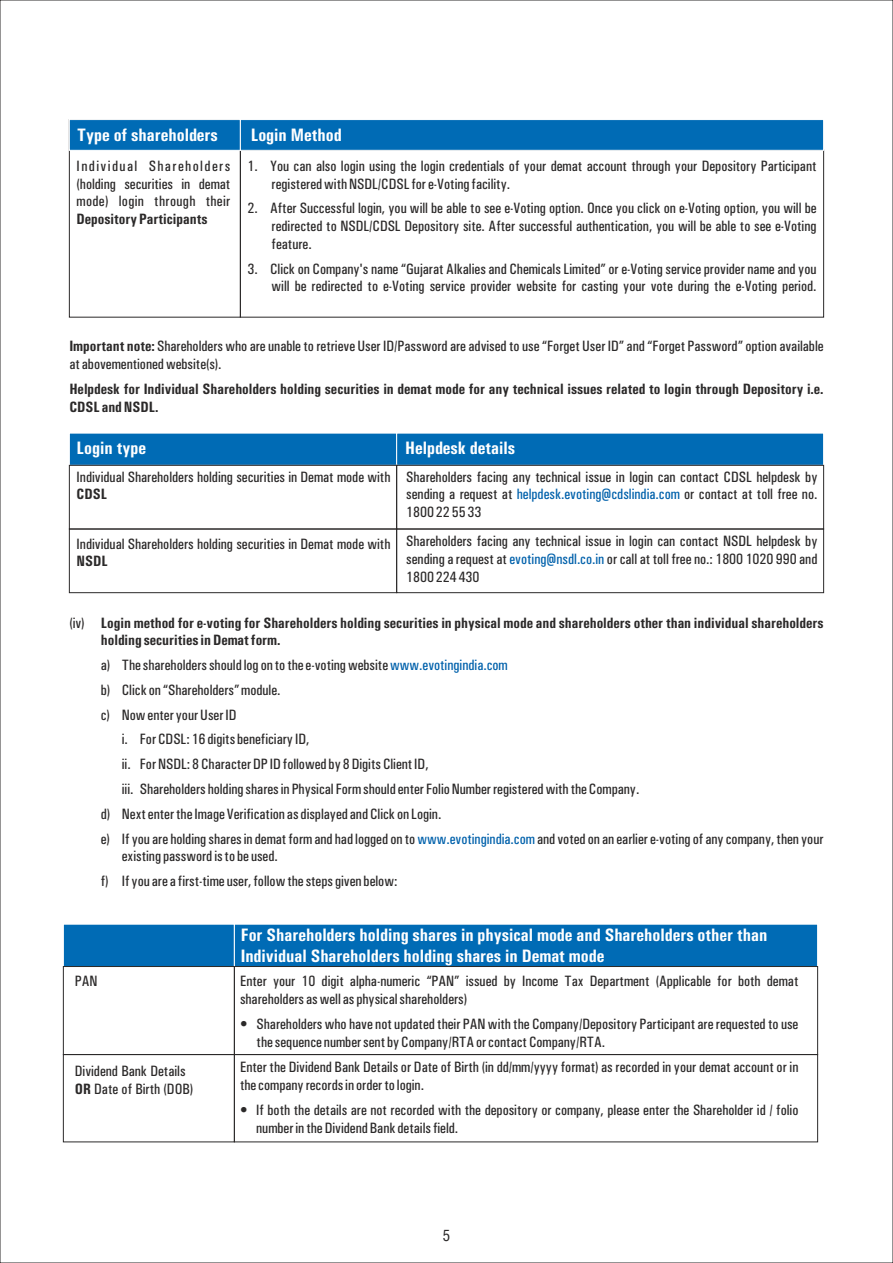
<style>
.page{position:relative;width:893px;height:1263px;background:#fff}
.page>*{position:absolute;margin:0;border:0;box-sizing:border-box;transform-origin:0 0}
.t1{font:700 condensed 18px/21.3px "Univers";color:#fff}
.t2{font:500 condensed 15px/17.7px "Univers";color:#2b2929}
.t3{font:700 condensed 15px/17.7px "Univers";color:#2b2929}
.t4{font:condensed 15px "Swiss 721 BT";color:#2b2929}
.s1{font-weight:700}
.s2{color:#0061ab}
.s3{font-weight:500}
</style>
<div class="page">
<div style="left:69px;top:119px;width:172px;height:199px;border:1px solid #2b2929"></div>
<div style="left:69px;top:433px;width:755px;height:32px;background:#006bb5"></div>
<div style="left:69px;top:465px;width:328px;height:64px;border:1px solid #2b2929"></div>
<div style="left:396px;top:465px;width:428px;height:64px;border:1px solid #2b2929"></div>
<div style="left:69px;top:529px;width:328px;height:64px;border:1px solid #2b2929"></div>
<div style="left:396px;top:529px;width:428px;height:64px;border:1px solid #2b2929"></div>
<svg style="left:69px;top:119px;width:755px;height:32px;background:#1175b9"></svg>
<div style="left:63px;top:924px;width:755px;height:42px;background:#006bb5"></div>
<div style="left:63px;top:966px;width:172px;height:89px;border:1px solid #2b2929"></div>
<div style="left:234px;top:966px;width:584px;height:89px;border:1px solid #2b2929"></div>
<div style="left:63px;top:1054px;width:172px;height:88px;border:1px solid #2b2929"></div>
<div style="left:234px;top:1054px;width:584px;height:88px;border:1px solid #2b2929"></div>
<p class="t1" style="left:77px;top:126px;width:142px">Type of shareholders</p>
<p class="t1" style="left:251px;top:126px;width:92px">Login Method</p>
<p class="t2" style="left:77px;top:158px;width:155px;text-align:justify">Individual Shareholders (holding securities in demat mode) login through their</p>
<p class="t3" style="left:77px;top:211px;width:132px">Depository Participants</p>
<p class="t2" style="left:272px;top:158px;width:546px;text-indent:-24px">1. You can also login using the login credentials of your demat account through your Depository Participant registered with NSDL/CDSL for e-Voting facility.</p>
<p class="t2" style="left:272px;top:201px;width:546px;text-align:justify;text-indent:-24px">2. After Successful login, you will be able to see e-Voting option. Once you click on e-Voting option, you will be redirected to NSDL/CDSL Depository site. After successful authentication, you will be able to see e-Voting feature.</p>
<p class="t2" style="left:248px;top:261px;width:570px;text-align:right">3. Click on Company's name “Gujarat Alkalies and Chemicals Limited” or e-Voting service provider name and you will be redirected to e-Voting service provider website for casting your vote during the e-Voting period.</p>
<p class="t2" style="left:69px;top:339px;width:756px"><span class="s1">Important note:</span> Shareholders who are unable to retrieve User ID/Password are advised to use “Forget User ID” and “Forget Password” option available at abovementioned website(s).</p>
<p class="t3" style="left:69px;top:381px;width:756px">Helpdesk for Individual Shareholders holding securities in demat mode for any technical issues related to login through Depository i.e.<br>CDSL and NSDL.</p>
<p class="t1" style="left:77px;top:439px;width:71px">Login type</p>
<p class="t1" style="left:405px;top:439px;width:111px">Helpdesk details</p>
<p class="t2" style="left:406px;top:469px;width:413px;text-align:justify">Shareholders facing any technical issue in login can contact CDSL helpdesk by sending a request at <span class="s2">helpdesk.evoting@cdslindia.com</span> or contact at toll free no.<br>1800 22 55 33</p>
<p class="t2" style="left:77px;top:536px;width:315px">Individual Shareholders holding securities in Demat mode with</p>
<p class="t3" style="left:77px;top:554px;width:33px">NSDL</p>
<p class="t2" style="left:77px;top:469px;width:315px">Individual Shareholders holding securities in Demat mode with</p>
<p class="t3" style="left:77px;top:487px;width:32px">CDSL</p>
<p class="t2" style="left:406px;top:533px;width:413px;text-align:justify">Shareholders facing any technical issue in login can contact NSDL helpdesk by sending a request at <span class="s2">evoting@nsdl.co.in</span> or call at toll free no.: 1800 1020 990 and 1800 224 430</p>
<p class="t3" style="left:101px;top:615px;width:724px;text-indent:-31px"><span class="s3">(iv)</span> Login method for e-voting for Shareholders holding securities in physical mode and shareholders other than individual shareholders holding securities in Demat form.</p>
<p class="t2" style="left:101px;top:657px;width:408px">a) The shareholders should log on to the e-voting website <span class="s2">www.evotingindia.com</span></p>
<p class="t2" style="left:101px;top:682px;width:181px">b) Click on “Shareholders” module.</p>
<p class="t2" style="left:101px;top:707px;width:137px">c) Now enter your User ID</p>
<p class="t2" style="left:122px;top:732px;width:189px">i. For CDSL: 16 digits beneficiary ID,</p>
<p class="t2" style="left:122px;top:757px;width:308px">ii. For NSDL: 8 Character DP ID followed by 8 Digits Client ID,</p>
<p class="t2" style="left:122px;top:781px;width:519px">iii. Shareholders holding shares in Physical Form should enter Folio Number registered with the Company.</p>
<p class="t2" style="left:101px;top:806px;width:342px">d) Next enter the Image Verification as displayed and Click on Login.</p>
<p class="t2" style="left:101px;top:831px;width:724px">e) If you are holding shares in demat form and had logged on to <span class="s2">www.evotingindia.com</span>and voted on an earlier e-voting of any company, then your</p>
<p class="t2" style="left:101px;top:845px;width:298px;line-height:24.8px;text-indent:21px">existing password is to be used.<br>f) If you are a first-time user, follow the steps given below:</p>
<p class="t1" style="left:241px;top:926px;width:528px">For Shareholders holding shares in physical mode and Shareholders other than<br>Individual Shareholders holding shares in Demat mode</p>
<p class="t2" style="left:75px;top:973px;width:24px">PAN</p>
<p class="t2" style="left:240px;top:974px;width:560px">Enter your 10 digit alpha-numeric “PAN” issued by Income Tax Department (Applicable for both demat shareholders as well as physical shareholders)</p>
<p class="t2" style="left:257px;top:1016px;width:543px;text-indent:-17px">• Shareholders who have not updated their PAN with the Company/Depository Participant are requested to use the sequence number sent by Company/RTA or contact Company/RTA.</p>
<p class="t2" style="left:75px;top:1064px;width:120px">Dividend Bank Details<br><span class="s1">OR</span> Date of Birth (DOB)</p>
<p class="t2" style="left:240px;top:1060px;width:560px">Enter the Dividend Bank Details or Date of Birth (in dd/mm/yyyy format) as recorded in your demat account or in the company records in order to login.</p>
<p class="t2" style="left:256px;top:1102px;width:544px;text-indent:-16px">• If both the details are not recorded with the depository or company, please enter the Shareholder id / folio number in the Dividend Bank details field.</p>
<p class="t4" style="left:443px;top:1230px;width:9px">5</p>
</div>
